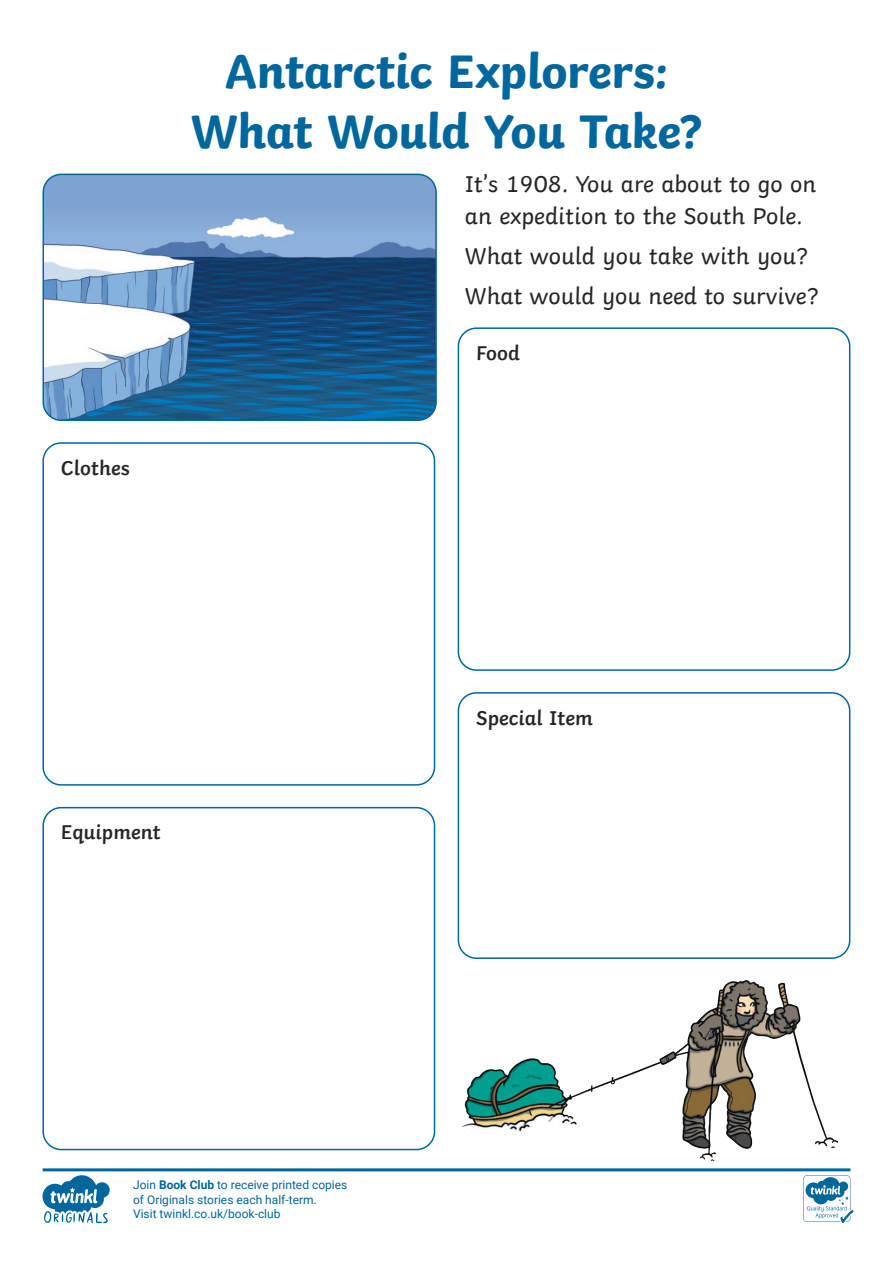
<style>
.page{position:relative;width:893px;height:1263px;background:#fff}
.page>*{position:absolute;margin:0;border:0;box-sizing:border-box;transform-origin:0 0}
.Heading_1{font:700 49.5px/59.4px "Twinkl";letter-spacing:-.01em;color:#00679d;text-align:center}
.KS1_Body_Copy{font:24px/31.5px "Twinkl";color:#282526}
.Heading_4{font:600 21px "Twinkl";color:#282526}
.t1{font:12px/14.4px "Roboto";color:#00679d}
.s1{font-weight:700}
</style>
<div class="page">
<div style="left:458px;top:327px;width:392px;height:344px;border:2px solid #00679d;border-radius:18px"></div>
<div style="left:42px;top:442px;width:393px;height:344px;border:2px solid #00679d;border-radius:18px"></div>
<div style="left:458px;top:692px;width:392px;height:267px;border:2px solid #00679d;border-radius:18px"></div>
<div style="left:42px;top:807px;width:393px;height:343px;border:2px solid #00679d;border-radius:18px"></div>
<img style="left:43px;top:174px;width:393px;height:246px">
<div style="left:43px;top:174px;width:394px;height:247px;border:2px solid #00679d;border-radius:18px"></div>
<img style="left:462px;top:980px;width:375px;height:180px">
<svg style="left:43px;top:1168px;width:810px;height:56px"></svg>
<p class="Heading_4" style="left:61px;top:451px;width:70px">Clothes</p>
<p class="Heading_1" style="left:191px;top:37px;width:513px">Antarctic Explorers:<br>What Would You Take?</p>
<p class="KS1_Body_Copy" style="left:465px;top:166px;width:353px">It’s 1908. You are about to go on an expedition to the South Pole.</p>
<p class="KS1_Body_Copy" style="left:465px;top:238px;width:345px">What would you take with you?</p>
<p class="KS1_Body_Copy" style="left:465px;top:278px;width:355px">What would you need to survive?</p>
<p class="Heading_4" style="left:476px;top:336px;width:45px">Food</p>
<p class="Heading_4" style="left:61px;top:816px;width:101px">Equipment</p>
<p class="Heading_4" style="left:476px;top:701px;width:118px">Special Item</p>
<p class="t1" style="left:133px;top:1177px;width:216px">Join <span class="s1">Book Club</span> to receive printed copies of Originals stories each half-term.<br>Visit twinkl.co.uk/book-club</p>
</div>
